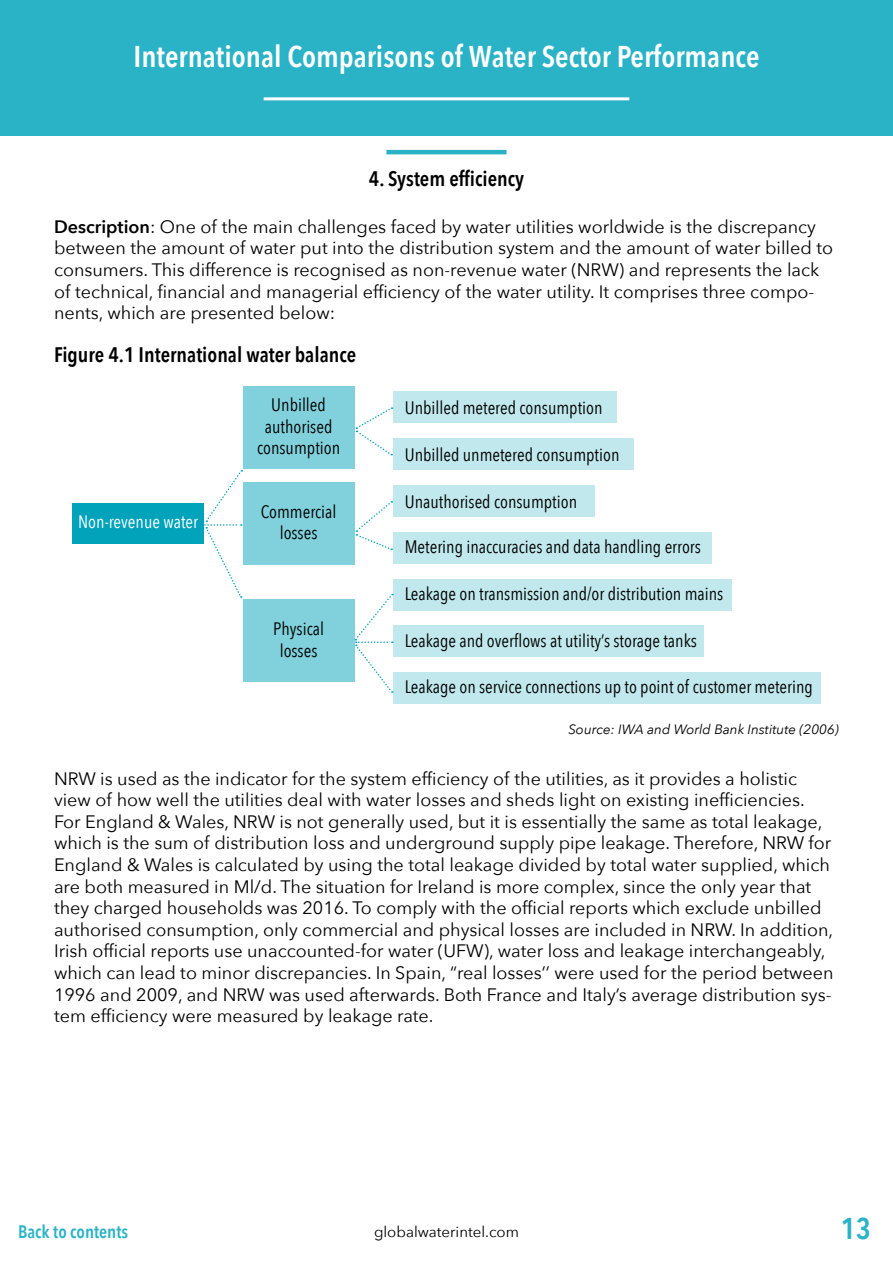
<style>
.page{position:relative;width:893px;height:1263px;background:#fff}
.page>*{position:absolute;margin:0;border:0;box-sizing:border-box;transform-origin:0 0}
.t1{font:600 30px "Avenir Next Condensed";color:#fff}
.t2{font:600 30px "Avenir Next Condensed";color:#2ab3c6}
.t3{font:600 21px "Avenir Next Condensed";color:#000}
.t4{font:18px/21.6px "Avenir Next";color:#000}
.t5{font:18px/21.6px "Avenir Next Condensed";color:#000;text-align:center}
.t6{font:18px "Avenir Next Condensed";color:#fff}
.t7{font:600 18px "Avenir Next Condensed";color:#2ab3c6}
.t8{font:15px "Avenir Next";color:#000}
.t9{font:italic 13.5px "Avenir Next";color:#000}
.s1{font-weight:600}
</style>
<div class="page">
<div style="left:0;top:0;width:893px;height:136px;background:#2ab3c6"></div>
<hr style="left:264px;top:97px;width:365px;height:3px;background:#fff">
<svg style="left:354px;top:594px;width:39px;height:99px"></svg>
<div style="left:72px;top:503px;width:132px;height:40px;background:#00a3ba"></div>
<div style="left:393px;top:391px;width:223px;height:32px;background:#c0e8ed"></div>
<div style="left:393px;top:438px;width:241px;height:32px;background:#c0e8ed"></div>
<div style="left:393px;top:579px;width:338px;height:31px;background:#c0e8ed"></div>
<div style="left:393px;top:485px;width:201px;height:32px;background:#c0e8ed"></div>
<div style="left:393px;top:626px;width:311px;height:31px;background:#c0e8ed"></div>
<div style="left:393px;top:672px;width:428px;height:32px;background:#c0e8ed"></div>
<div style="left:243px;top:599px;width:111px;height:83px;background:#80d1dc"></div>
<div style="left:243px;top:386px;width:111px;height:83px;background:#80d1dc"></div>
<div style="left:243px;top:482px;width:111px;height:83px;background:#80d1dc"></div>
<div style="left:393px;top:532px;width:318px;height:32px;background:#c0e8ed"></div>
<svg style="left:202px;top:470px;width:40px;height:128px"></svg>
<svg style="left:355px;top:501px;width:37px;height:49px"></svg>
<svg style="left:355px;top:407px;width:38px;height:48px"></svg>
<hr style="left:386px;top:150px;width:121px;height:4px;background:#2ab3c6">
<h1 class="t1" style="left:134px;top:38px;width:627px">International Comparisons of Water Sector Performance</h1>
<p class="t3" style="left:369px;top:166px;width:157px">4. System efficiency</p>
<p class="t4" style="left:54px;top:216px;width:781px"><span class="s1">Description</span>: One of the main challenges faced by water utilities worldwide is the discrepancy between the amount of water put into the distribution system and the amount of water billed to consumers. This difference is recognised as non-revenue water (NRW) and represents the lack of technical, financial and managerial efficiency of the water utility. It comprises three compo&shy;nents, which are presented below:</p>
<p class="t3" style="left:54px;top:342px;width:304px">Figure 4.1 International water balance</p>
<p class="t6" style="left:78px;top:511px;width:121px">Non-revenue water</p>
<p class="t5" style="left:257px;top:394px;width:85px">Unbilled authorised consumption</p>
<p class="t5" style="left:261px;top:501px;width:77px">Commercial losses</p>
<p class="t5" style="left:273px;top:618px;width:52px">Physical losses</p>
<p class="t5" style="left:405px;top:397px;width:199px">Unbilled metered consumption</p>
<p class="t5" style="left:405px;top:444px;width:216px">Unbilled unmetered consumption</p>
<p class="t5" style="left:405px;top:491px;width:174px">Unauthorised consumption</p>
<p class="t5" style="left:405px;top:536px;width:298px">Metering inaccuracies and data handling errors</p>
<p class="t5" style="left:405px;top:583px;width:320px">Leakage on transmission and/or distribution mains</p>
<p class="t5" style="left:405px;top:630px;width:294px">Leakage and overflows at utility’s storage tanks</p>
<p class="t5" style="left:405px;top:676px;width:410px">Leakage on service connections up to point of customer metering</p>
<p class="t9" style="left:568px;top:721px;width:272px">Source: IWA and World Bank Institute (2006)</p>
<p class="t4" style="left:54px;top:767px;width:781px">NRW is used as the indicator for the system efficiency of the utilities, as it provides a holistic view of how well the utilities deal with water losses and sheds light on existing inefficiencies.<br>For England &amp; Wales, NRW is not generally used, but it is essentially the same as total leakage, which is the sum of distribution loss and underground supply pipe leakage. Therefore, NRW for England &amp; Wales is calculated by using the total leakage divided by total water supplied, which are both measured in Ml/d. The situation for Ireland is more complex, since the only year that they charged households was 2016. To comply with the official reports which exclude unbilled authorised consumption, only commercial and physical losses are included in NRW. In addition, Irish official reports use unaccounted-for water (UFW), water loss and leakage interchangeably, which can lead to minor discrepancies. In Spain, “real losses’’ were used for the period between 1996 and 2009, and NRW was used afterwards. Both France and Italy’s average distribution sys&shy;tem efficiency were measured by leakage rate.</p>
<p class="t7" style="left:18px;top:1220px;width:112px">Back to contents</p>
<p class="t8" style="left:374px;top:1222px;width:146px">globalwaterintel.com</p>
<h1 class="t2" style="left:841px;top:1210px;width:31px">13</h1>
</div>
